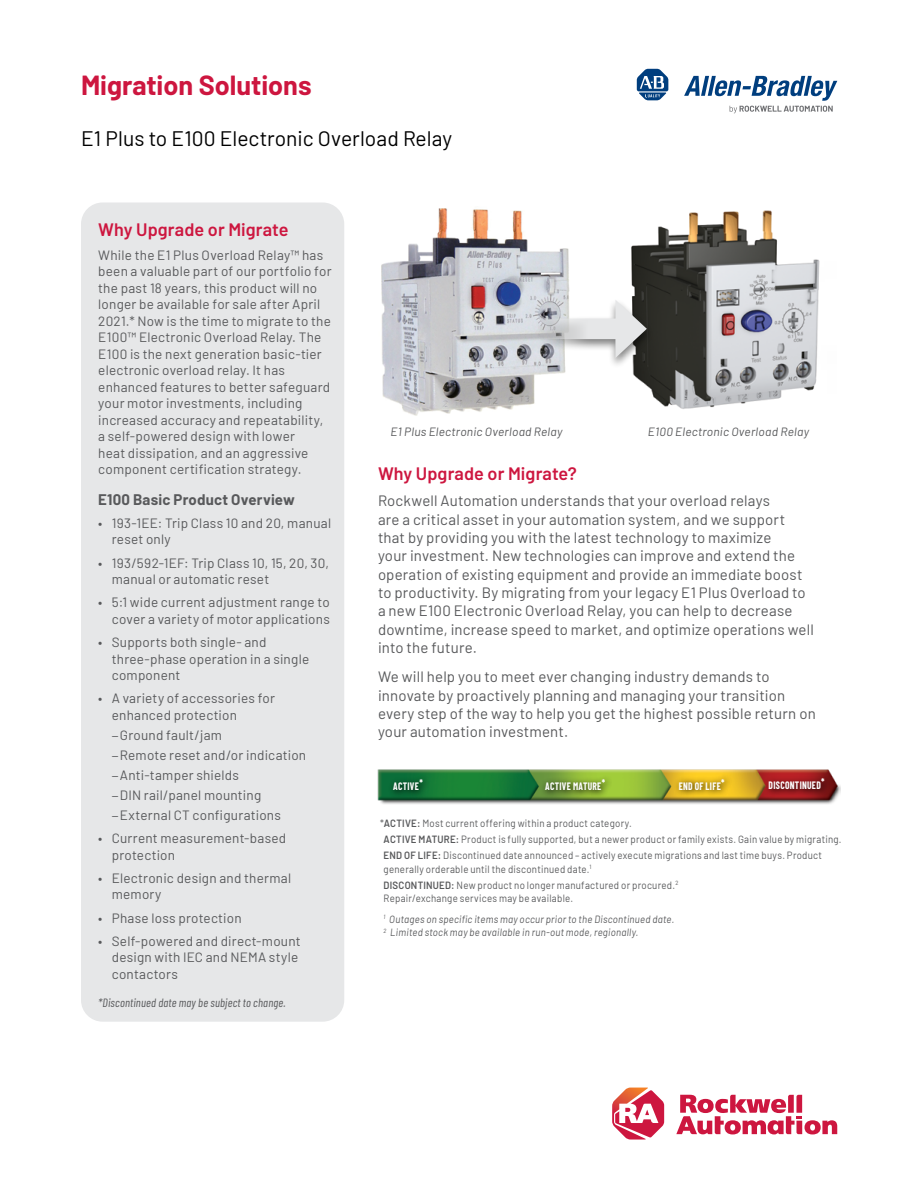
<style>
.page{position:relative;width:918px;height:1188px;background:#fff}
.page>*{position:absolute;margin:0;border:0;box-sizing:border-box;transform-origin:0 0}
.t1{font:700 27px "Barlow";color:#cd163f}
.t2{font:21px "Barlow";color:#000}
.t3{font:600 18px "Barlow";letter-spacing:.005em;color:#cd163f}
.t4{font:15px/18.3px "Barlow";letter-spacing:.01em;color:#58595b}
.t5{font:700 15px "Barlow";letter-spacing:.015em;color:#58595b}
.t6{font:13.5px/16.5px "Barlow";letter-spacing:.015em;color:#58595b}
.t7{font:italic 12px "Barlow";letter-spacing:.02em;color:#58595b}
.t8{font:italic 12px "Barlow Condensed";letter-spacing:.015em;color:#58595b}
.t9{font:10.5px/16.2px "Barlow";letter-spacing:.025em;color:#58595b;scale:.92 1}
.t10{font:italic 10.5px/20.2px "Barlow";letter-spacing:.025em;color:#58595b;scale:.92 1}
.t11{font:700 10.5px "Barlow Condensed";letter-spacing:.03em;color:#fff;scale:.9 1}
.s1{font-family:"Myriad Pro"}
.s2{font-weight:600}
.s3{font-style:normal}
</style>
<div class="page">
<img style="left:631px;top:210px;width:189px;height:199px">
<div style="left:81px;top:202px;width:263px;height:820px;background:#e6e7e8;border-radius:22px"></div>
<svg style="left:676px;top:1095px;width:161px;height:39px"></svg>
<svg style="left:612px;top:1088px;width:52px;height:52px"></svg>
<svg style="left:637px;top:69px;width:31px;height:31px"></svg>
<svg style="left:684px;top:76px;width:153px;height:37px"></svg>
<img style="left:377px;top:769px;width:464px;height:35px">
<div style="left:388px;top:774px;width:43px;height:24px;background:#000;opacity:.85"></div>
<div style="left:540px;top:774px;width:73px;height:24px;background:#000;opacity:.85"></div>
<div style="left:673px;top:774px;width:60px;height:24px;background:#000;opacity:.85"></div>
<div style="left:763px;top:773px;width:69px;height:24px;background:#000;opacity:.85"></div>
<img style="left:381px;top:208px;width:189px;height:208px">
<div style="left:536px;top:297px;width:117px;height:72px;background:#000;opacity:.5"></div>
<svg style="left:526px;top:319px;width:89px;height:20px;background:#d5d6d8"></svg>
<svg style="left:615px;top:300px;width:32px;height:58px;background:#a3a3a2"></svg>
<h1 class="t1" style="left:81px;top:65px;width:232px">Migration Solutions</h1>
<h2 class="t2" style="left:81px;top:123px;width:373px">E1 Plus to E100 Electronic Overload Relay</h2>
<h3 class="t3" style="left:98px;top:216px;width:192px">Why Upgrade or Migrate</h3>
<p class="t6" style="left:98px;top:246px;width:235px">While the E1 Plus Overload Relay™ has been a valuable part of our portfolio for the past 18 years, this product will no longer be available for sale after April 2021.* Now is the time to migrate to the E100™ Electronic Overload Relay. The E100 is the next generation basic-tier electronic overload relay. It has enhanced features to better safeguard your motor investments, including increased accuracy and repeatability, a self-powered design with lower<br>heat dissipation, and an aggressive component certification strategy.</p>
<p class="t5" style="left:98px;top:488px;width:198px">E100 Basic Product Overview</p>
<p class="t6" style="left:112px;top:514px;width:221px;text-indent:-14px">• 193-1EE: Trip Class 10 and 20, manual reset only</p>
<p class="t6" style="left:112px;top:554px;width:219px;text-indent:-14px">• 193/592-1EF: Trip Class 10, 15, 20, 30, manual or automatic reset</p>
<p class="t6" style="left:98px;top:593px;width:233px;text-align:right">• 5:1 wide current adjustment range to cover a variety of motor applications</p>
<p class="t6" style="left:112px;top:633px;width:199px;text-indent:-14px">• Supports both single- and three-phase operation in a single component</p>
<p class="t6" style="left:112px;top:689px;width:165px;text-indent:-14px">• A variety of accessories for enhanced protection</p>
<p class="t6" style="left:112px;top:724px;width:196px;line-height:20px"><span class="s1">–</span>Ground fault/jam<br><span class="s1">–</span>Remote reset and/or indication <span class="s1">–</span>Anti-tamper shields<br><span class="s1">–</span>DIN rail/panel mounting <span class="s1">–</span>External CT configurations</p>
<p class="t6" style="left:112px;top:829px;width:176px;text-indent:-14px">• Current measurement-based protection</p>
<p class="t6" style="left:112px;top:869px;width:181px;text-indent:-14px">• Electronic design and thermal memory</p>
<p class="t6" style="left:98px;top:909px;width:145px">• Phase loss protection</p>
<p class="t6" style="left:112px;top:932px;width:190px;text-indent:-14px">• Self-powered and direct-mount design with IEC and NEMA style contactors</p>
<p class="t8" style="left:98px;top:994px;width:189px">*Discontinued date may be subject to change.</p>
<p class="t7" style="left:391px;top:423px;width:173px">E1 Plus Electronic Overload Relay</p>
<p class="t7" style="left:648px;top:423px;width:163px">E100 Electronic Overload Relay</p>
<h3 class="t3" style="left:378px;top:460px;width:200px">Why Upgrade or Migrate?</h3>
<p class="t4" style="left:378px;top:490px;width:437px">Rockwell Automation understands that your overload relays<br>are a critical asset in your automation system, and we support that by providing you with the latest technology to maximize<br>your investment. New technologies can improve and extend the operation of existing equipment and provide an immediate boost to productivity. By migrating from your legacy E1 Plus Overload to a new E100 Electronic Overload Relay, you can help to decrease downtime, increase speed to market, and optimize operations well into the future.</p>
<p class="t4" style="left:378px;top:667px;width:439px">We will help you to meet ever changing industry demands to innovate by proactively planning and managing your transition every step of the way to help you get the highest possible return on your automation investment.</p>
<p class="t11" style="left:393px;top:779px;width:34px">ACTIVE*</p>
<p class="t11" style="left:545px;top:779px;width:68px">ACTIVE MATURE*</p>
<p class="t11" style="left:679px;top:778px;width:53px">END OF LIFE*</p>
<p class="t11" style="left:769px;top:778px;width:64px">DISCONTINUED*</p>
<p class="t9" style="left:384px;top:814px;width:499px;text-indent:-4px">*<span class="s2">ACTIVE:</span> Most current offering within a product category.<br><span class="s2">ACTIVE MATURE:</span> Product is fully supported, but a newer product or family exists. Gain value by migrating.<br><span class="s2">END OF LIFE:</span> Discontinued date announced – actively execute migrations and last time buys. Product</p>
<p class="t9" style="left:384px;top:860px;width:322px">generally orderable until the discontinued date.<sup>1<br></sup><span class="s2">DISCONTINUED:</span> New product no longer manufactured or procured.<sup>2</sup></p>
<p class="t10" style="left:384px;top:888px;width:317px"><span class="s3">Repair/exchange services may be available.<br></span><sup>1</sup> Outages on specific items may occur prior to the Discontinued date.</p>
<p class="t10" style="left:384px;top:921px;width:279px"><sup>2</sup> Limited stock may be available in run-out mode, regionally.</p>
</div>
